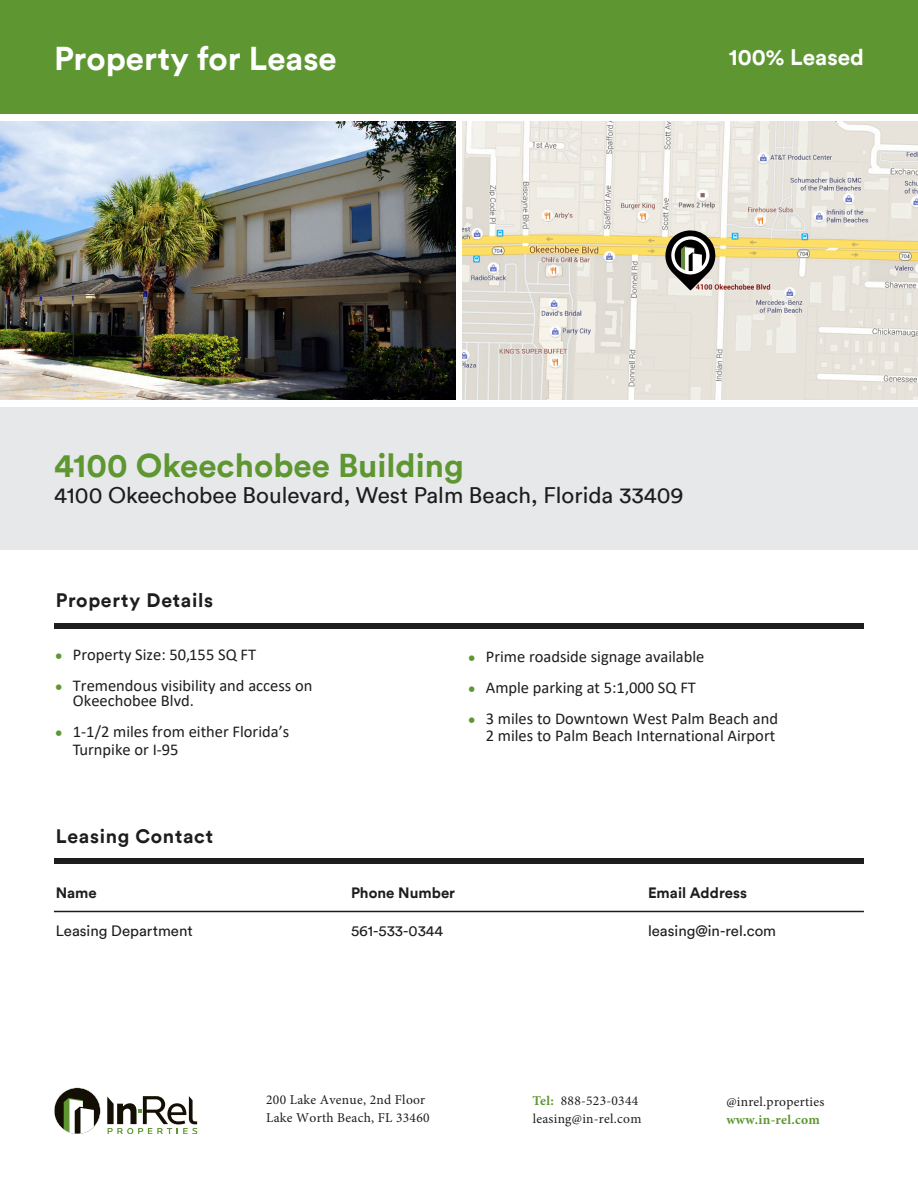
<style>
.page{position:relative;width:918px;height:1188px;background:#fff}
.page>*{position:absolute;margin:0;border:0;box-sizing:border-box;transform-origin:0 0}
.t1{font:700 33px "Circular";color:#5e9732}
.t2{font:700 33px "Circular";color:#fff}
.t3{font:22.5px "Circular";color:#1d1d1d}
.t4{font:700 22.5px "Circular";color:#fff}
.t5{font:700 19.5px "Circular";letter-spacing:.035em;color:#1d1d1d}
.t6{font:16.5px/15.8px "Calibri";color:#1d1d1d}
.t7{font:15px "Circular";color:#1d1d1d}
.t8{font:700 15px "Circular";color:#1d1d1d}
.t9{font:13.5px/17.9px "Minion Pro";letter-spacing:.02em;color:#1d1d1d}
.t10{font:700 13.5px "Minion Pro";letter-spacing:.02em;color:#5e9732}
.s1{font-family:"Circular";font-size:13.2px;color:#5e9732}
.s2{font-weight:700;color:#5e9732}
</style>
<div class="page">
<img style="left:0;top:121px;width:455px;height:279px">
<img style="left:463px;top:121px;width:455px;height:279px">
<svg style="left:664px;top:228px;width:53px;height:62px"></svg>
<div style="left:0;top:0;width:918px;height:114px;background:#5e9732"></div>
<div style="left:0;top:407px;width:918px;height:143px;background:#e7e8e9"></div>
<div style="left:54px;top:623px;width:810px;height:5px;background:#1d1d1d"></div>
<div style="left:54px;top:858px;width:810px;height:6px;background:#1d1d1d"></div>
<hr style="left:54px;top:911px;width:810px;height:1px;background:#1d1d1d">
<svg style="left:107px;top:1096px;width:90px;height:38px"></svg>
<svg style="left:54px;top:1088px;width:47px;height:46px"></svg>
<h1 class="t2" style="left:54px;top:37px;width:284px">Property for Lease</h1>
<h2 class="t4" style="left:729px;top:43px;width:137px">100% Leased</h2>
<h1 class="t1" style="left:54px;top:444px;width:411px">4100 Okeechobee Building</h1>
<h2 class="t3" style="left:54px;top:481px;width:631px">4100 Okeechobee Boulevard, West Palm Beach, Florida 33409</h2>
<p class="t5" style="left:56px;top:587px;width:159px">Property Details</p>
<p class="t6" style="left:55px;top:646px;width:203px"><span class="s1">•</span> Property Size: 50,155 SQ FT</p>
<p class="t6" style="left:73px;top:677px;width:241px;text-indent:-18px"><span class="s1">•</span> Tremendous visibility and access on<br>Okeechobee Blvd.</p>
<p class="t6" style="left:73px;top:722px;width:218px;line-height:18.3px;text-indent:-18px"><span class="s1">•</span> 1-1/2 miles from either Florida’s<br>Turnpike or I-95</p>
<p class="t5" style="left:56px;top:823px;width:159px">Leasing Contact</p>
<p class="t6" style="left:468px;top:649px;width:238px"><span class="s1">•</span> Prime roadside signage available</p>
<p class="t6" style="left:468px;top:679px;width:229px"><span class="s1">•</span> Ample parking at 5:1,000 SQ FT</p>
<p class="t6" style="left:468px;top:709px;width:312px;line-height:17.1px;text-align:right"><span class="s1">•</span> 3 miles to Downtown West Palm Beach and<br>2 miles to Palm Beach International Airport</p>
<p class="t8" style="left:351px;top:883px;width:106px">Phone Number</p>
<p class="t8" style="left:648px;top:883px;width:100px">Email Address</p>
<p class="t7" style="left:56px;top:921px;width:139px">Leasing Department</p>
<p class="t7" style="left:351px;top:922px;width:94px">561-533-0344</p>
<p class="t7" style="left:648px;top:922px;width:130px">leasing@in-rel.com</p>
<p class="t9" style="left:266px;top:1091px;width:165px">200 Lake Avenue, 2nd Floor<br>Lake Worth Beach, FL 33460</p>
<p class="t9" style="left:533px;top:1092px;width:110px"><span class="s2">Tel:</span> 888-523-0344 leasing@in-rel.com</p>
<p class="t9" style="left:726px;top:1093px;width:99px">@inrel.properties</p>
<p class="t10" style="left:726px;top:1110px;width:95px">www.in-rel.com</p>
</div>
